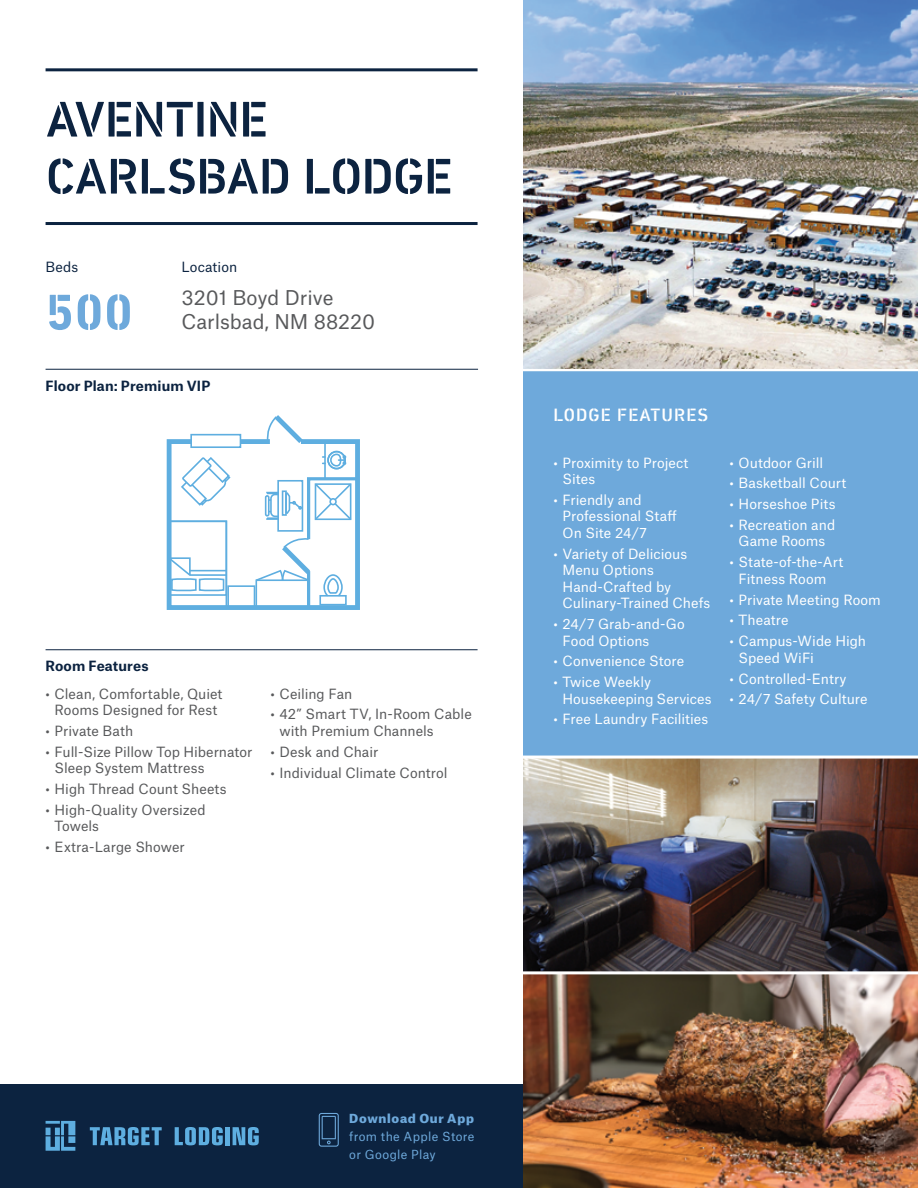
<style>
.page{position:relative;width:918px;height:1188px;background:#fff}
.page>*{position:absolute;margin:0;border:0;box-sizing:border-box;transform-origin:0 0}
.t1{font:500 51px/57px "DIN Next Stencil";letter-spacing:-.01em;color:#0c2340}
.t2{font:700 51px "DIN Next Stencil";color:#6ea9db}
.t3{font:19.5px/24px "Atlas Grotesk";color:#58595b}
.t4{font:500 18px "DIN Next Stencil";letter-spacing:.06em;color:#fff}
.t5{font:13.5px/16.5px "Atlas Grotesk";color:#fff}
.t6{font:13.5px/16.5px "Atlas Grotesk";color:#58595b}
.t7{font:700 13.5px "Atlas Grotesk";letter-spacing:.01em;color:#0c2340}
.t8{font:13.5px "Atlas Grotesk";letter-spacing:.01em;color:#0c2340}
.t9{font:12px/18px "Atlas Grotesk";letter-spacing:.025em;color:#6ea9db}
.t10{font:900 12px "Atlas Grotesk";letter-spacing:.06em;color:#6ea9db}
</style>
<div class="page">
<div style="left:0;top:1084px;width:523px;height:104px;background:#0c2340"></div>
<svg style="left:319px;top:1113px;width:20px;height:34px"></svg>
<svg style="left:90px;top:1127px;width:72px;height:18px"></svg>
<svg style="left:175px;top:1127px;width:48px;height:18px"></svg>
<hr style="left:226px;top:1127px;width:4px;height:18px;background:#5eaee0">
<svg style="left:233px;top:1127px;width:26px;height:18px"></svg>
<svg style="left:46px;top:1121px;width:29px;height:30px"></svg>
<hr style="left:46px;top:68px;width:432px;height:3px;background:#0c2340">
<hr style="left:46px;top:222px;width:432px;height:3px;background:#0c2340">
<img style="left:523px;top:759px;width:395px;height:429px">
<hr style="left:46px;top:649px;width:432px;height:1px;background:#0c2340">
<div style="left:523px;top:369px;width:395px;height:387px;background:#6ea9db"></div>
<hr style="left:46px;top:369px;width:432px;height:1px;background:#0c2340">
<hr style="left:521px;top:971px;width:397px;height:3px;background:#fff">
<hr style="left:521px;top:368px;width:397px;height:3px;background:#fff">
<svg style="left:166px;top:415px;width:194px;height:195px"></svg>
<img style="left:523px;top:0;width:395px;height:369px">
<h1 class="t1" style="left:46px;top:92px;width:408px">AVENTINE<br>CARLSBAD LODGE</h1>
<p class="t8" style="left:46px;top:256px;width:34px">Beds</p>
<h1 class="t2" style="left:46px;top:282px;width:89px">500</h1>
<p class="t8" style="left:182px;top:256px;width:57px">Location</p>
<h2 class="t3" style="left:182px;top:284px;width:195px">3201 Boyd Drive<br>Carlsbad, NM 88220</h2>
<p class="t7" style="left:46px;top:374px;width:166px">Floor Plan: Premium VIP</p>
<p class="t7" style="left:46px;top:655px;width:105px">Room Features</p>
<p class="t6" style="left:46px;top:684px;width:178px;text-align:center">• Clean, Comfortable, Quiet<br>Rooms Designed for Rest</p>
<p class="t6" style="left:46px;top:721px;width:89px">• Private Bath</p>
<p class="t6" style="left:55px;top:742px;width:200px;text-indent:-9px">• Full-Size Pillow Top Hibernator<br>Sleep System Mattress</p>
<p class="t6" style="left:46px;top:779px;width:182px">• High Thread Count Sheets</p>
<p class="t6" style="left:55px;top:800px;width:153px;text-indent:-9px">• High-Quality Oversized<br>Towels</p>
<p class="t6" style="left:46px;top:837px;width:141px">• Extra-Large Shower</p>
<p class="t6" style="left:271px;top:684px;width:83px">• Ceiling Fan</p>
<p class="t6" style="left:280px;top:705px;width:194px;text-indent:-9px">• 42” Smart TV, In-Room Cable with Premium Channels</p>
<p class="t6" style="left:271px;top:742px;width:109px">• Desk and Chair</p>
<p class="t6" style="left:271px;top:763px;width:179px">• Individual Climate Control</p>
<h3 class="t4" style="left:554px;top:404px;width:156px">LODGE FEATURES</h3>
<p class="t5" style="left:562px;top:453px;width:128px;text-indent:-9px">• Proximity to Project<br>Sites</p>
<p class="t5" style="left:562px;top:490px;width:116px;text-indent:-9px">• Friendly and<br>Professional Staff<br>On Site 24/7</p>
<p class="t5" style="left:562px;top:544px;width:149px;text-indent:-9px">• Variety of Delicious<br>Menu Options<br>Hand-Crafted by<br>Culinary-Trained Chefs</p>
<p class="t5" style="left:562px;top:614px;width:124px;text-indent:-9px">• 24/7 Grab-and-Go<br>Food Options</p>
<p class="t5" style="left:554px;top:652px;width:132px">• Convenience Store</p>
<p class="t5" style="left:562px;top:672px;width:151px;text-indent:-9px">• Twice Weekly<br>Housekeeping Services</p>
<p class="t5" style="left:554px;top:710px;width:156px">• Free Laundry Facilities</p>
<p class="t5" style="left:730px;top:453px;width:95px">• Outdoor Grill</p>
<p class="t5" style="left:730px;top:474px;width:118px">• Basketball Court</p>
<p class="t5" style="left:730px;top:494px;width:107px">• Horseshoe Pits</p>
<p class="t5" style="left:730px;top:515px;width:107px;text-align:center">• Recreation and<br>Game Rooms</p>
<p class="t5" style="left:730px;top:552px;width:115px;text-align:center">• State-of-the-Art<br>Fitness Room</p>
<p class="t5" style="left:730px;top:590px;width:153px">• Private Meeting Room</p>
<p class="t5" style="left:730px;top:611px;width:60px">• Theatre</p>
<p class="t5" style="left:739px;top:631px;width:129px;text-indent:-9px">• Campus-Wide High<br>Speed WiFi</p>
<p class="t5" style="left:730px;top:669px;width:119px">• Controlled-Entry</p>
<p class="t5" style="left:730px;top:690px;width:139px">• 24/7 Safety Culture</p>
<p class="t10" style="left:349px;top:1108px;width:126px">Download Our App</p>
<p class="t9" style="left:349px;top:1126px;width:127px">from the Apple Store or Google Play</p>
</div>
